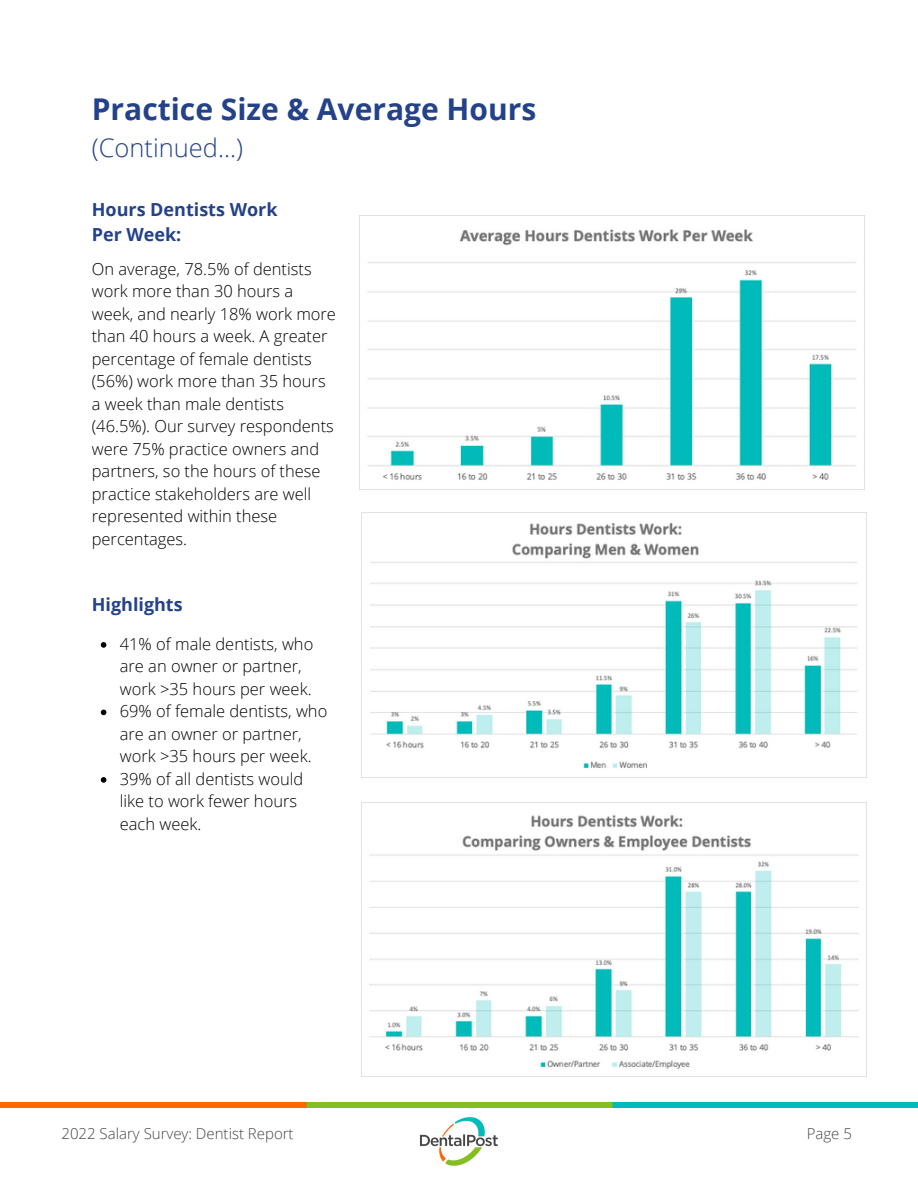
<style>
.page{position:relative;width:918px;height:1188px;background:#fff}
.page>*{position:absolute;margin:0;border:0;box-sizing:border-box;transform-origin:0 0}
.t1{font:700 30px "Open Sans";color:#244289}
.t2{font:300 25.5px "Open Sans";color:#244289}
.t3{font:700 18px/24.8px "Open Sans";color:#244289}
.t4{font:300 16.5px/22.5px "Open Sans";color:#000}
.t5{font:300 15px "Open Sans";color:#454547}
</style>
<div class="page">
<img style="left:0;top:1103px;width:918px;height:4px">
<img style="left:420px;top:1117px;width:78px;height:49px">
<img style="left:359px;top:215px;width:505px;height:275px">
<img style="left:361px;top:513px;width:496px;height:264px">
<img style="left:361px;top:803px;width:498px;height:273px">
<svg style="left:101px;top:642px;width:5px;height:6px"></svg>
<svg style="left:101px;top:710px;width:5px;height:5px"></svg>
<svg style="left:101px;top:777px;width:5px;height:6px"></svg>
<h1 class="t1" style="left:92px;top:88px;width:446px">Practice Size &amp; Average Hours</h1>
<h2 class="t2" style="left:92px;top:130px;width:153px">(Continued...)</h2>
<p class="t3" style="left:92px;top:197px;width:187px">Hours Dentists Work<br>Per Week:</p>
<p class="t4" style="left:92px;top:257px;width:246px">On average, 78.5% of dentists work more than 30 hours a week, and nearly 18% work more than 40 hours a week. A greater percentage of female dentists (56%) work more than 35 hours a week than male dentists (46.5%). Our survey respondents were 75% practice owners and partners, so the hours of these practice stakeholders are well represented within these percentages.</p>
<p class="t3" style="left:92px;top:592px;width:92px">Highlights</p>
<p class="t4" style="left:120px;top:632px;width:209px">41% of male dentists, who are an owner or partner, work &gt;35 hours per week.<br>69% of female dentists, who are an owner or partner, work &gt;35 hours per week.<br>39% of all dentists would like to work fewer hours each week.</p>
<p class="t5" style="left:61px;top:1123px;width:234px">2022 Salary Survey: Dentist Report</p>
<p class="t5" style="left:807px;top:1123px;width:47px">Page 5</p>
</div>
